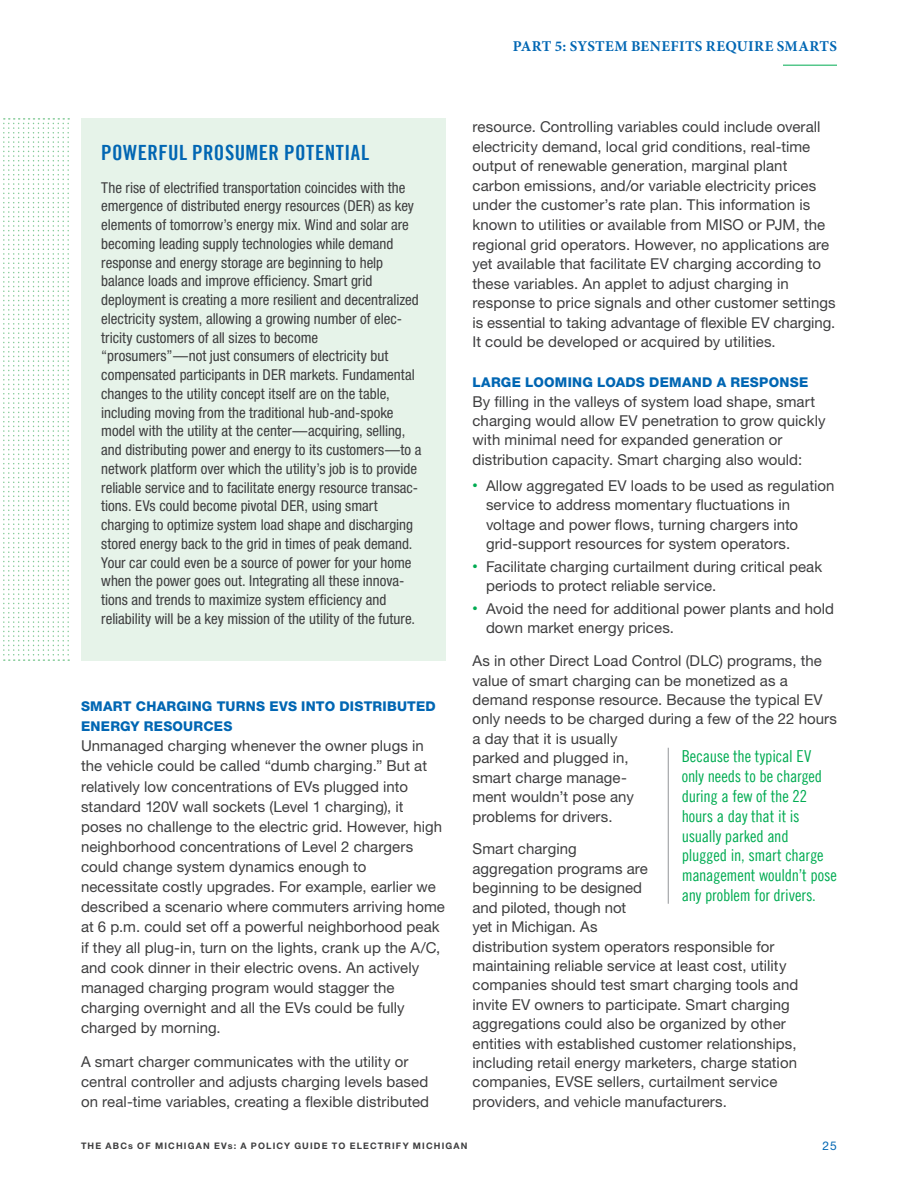
<style>
.page{position:relative;width:918px;height:1188px;background:#fff}
.page>*{position:absolute;margin:0;border:0;box-sizing:border-box;transform-origin:0 0}
.Sidebar_Header_1{font:21px "Trade Gothic LT Bold Cond Twenty";letter-spacing:.02em;color:#0166b3}
.Pullquote{font:16.5px/19.8px "Trade Gothic LT Cond Eighteen";letter-spacing:-.01em;color:#00ab52}
.Body_1{font:15px/19.5px "Helvetica Neue LT Std";letter-spacing:.005em;color:#3e3e3f}
.Sidebar_Body_1{font:condensed 15px/18.8px "Helvetica Neue LT Std";color:#3e3e3f}
.Body_2_-_No_space_af{font:15px/19.4px "Helvetica Neue LT Std";letter-spacing:.005em;color:#3e3e3f}
.Section_eyebrow_R{font:700 15px "Minion Pro";letter-spacing:.02em;color:#0166b3}
.Subhead_1{font:800 13.5px/20.1px "Helvetica Neue LT Std";letter-spacing:.02em;color:#0166b3}
.t1{font:12px "Helvetica Neue LT Std";color:#0166b3}
.t2{font:700 9px "Helvetica Neue LT Std";letter-spacing:.13em;color:#3e3e3f}
.s1{font-size:10.5px;color:#00ab52}
</style>
<div class="page">
<hr style="left:783px;top:65px;width:54px;height:1px;background:#00ab52">
<div style="left:81px;top:118px;width:365px;height:543px;background:#e6f3e9"></div>
<svg style="left:3px;top:118px;width:66px;height:543px"></svg>
<hr style="left:668px;top:748px;width:1px;height:156px;background:#939598">
<p class="Sidebar_Header_1" style="left:101px;top:140px;width:269px">POWERFUL PROSUMER POTENTIAL</p>
<p class="Sidebar_Body_1" style="left:101px;top:178px;width:322px">The rise of electrified transportation coincides with the emergence of distributed energy resources (DER) as key elements of tomorrow’s energy mix. Wind and solar are becoming leading supply technologies while demand response and energy storage are beginning to help balance loads and improve efficiency. Smart grid deployment is creating a more resilient and decentralized electricity system, allowing a growing number of elec&shy;tricity customers of all sizes to become “prosumers”—not just consumers of electricity but compensated participants in DER markets. Fundamental changes to the utility concept itself are on the table, including moving from the traditional hub-and-spoke model with the utility at the center—acquiring, selling, and distributing power and energy to its customers—to a network platform over which the utility’s job is to provide reliable service and to facilitate energy resource transac&shy;tions. EVs could become pivotal DER, using smart charging to optimize system load shape and discharging stored energy back to the grid in times of peak demand.<br>Your car could even be a source of power for your home when the power goes out. Integrating all these innova&shy;tions and trends to maximize system efficiency and reliability will be a key mission of the utility of the future.</p>
<p class="Subhead_1" style="left:81px;top:696px;width:356px">SMART CHARGING TURNS EVS INTO DISTRIBUTED<br>ENERGY RESOURCES</p>
<p class="Body_1" style="left:81px;top:736px;width:365px;line-height:20.1px">Unmanaged charging whenever the owner plugs in the vehicle could be called “dumb charging.” But at relatively low concentrations of EVs plugged into standard 120V wall sockets (Level 1 charging), it poses no challenge to the electric grid. However, high neighborhood concentrations of Level 2 chargers could change system dynamics enough to necessitate costly upgrades. For example, earlier we described a scenario where commuters arriving home at 6 p.m. could set off a powerful neighborhood peak if they all plug-in, turn on the lights, crank up the A/C, and cook dinner in their electric ovens. An actively managed charging program would stagger the charging overnight and all the EVs could be fully charged by morning.</p>
<p class="Body_1" style="left:81px;top:1051px;width:350px;line-height:20.1px">A smart charger communicates with the utility or central controller and adjusts charging levels based on real-time variables, creating a flexible distributed</p>
<p class="Section_eyebrow_R" style="left:513px;top:36px;width:326px">PART 5: SYSTEM BENEFITS REQUIRE SMARTS</p>
<p class="Body_1" style="left:472px;top:117px;width:365px">resource. Controlling variables could include overall electricity demand, local grid conditions, real-time output of renewable generation, marginal plant carbon emissions, and/or variable electricity prices under the customer’s rate plan. This information is known to utilities or available from MISO or PJM, the regional grid operators. However, no applications are yet available that facilitate EV charging according to these variables. An applet to adjust charging in response to price signals and other customer settings is essential to taking advantage of flexible EV charging.<br>It could be developed or acquired by utilities.</p>
<p class="Subhead_1" style="left:472px;top:372px;width:337px">LARGE LOOMING LOADS DEMAND A RESPONSE</p>
<p class="Body_2_-_No_space_af" style="left:472px;top:391px;width:355px">By filling in the valleys of system load shape, smart charging would allow EV penetration to grow quickly with minimal need for expanded generation or distribution capacity. Smart charging also would:</p>
<p class="Body_1" style="left:486px;top:476px;width:350px;text-indent:-14px"><span class="s1">•</span> Allow aggregated EV loads to be used as regulation service to address momentary fluctuations in voltage and power flows, turning chargers into grid-support resources for system operators.</p>
<p class="Body_1" style="left:486px;top:557px;width:338px;text-indent:-14px"><span class="s1">•</span> Facilitate charging curtailment during critical peak periods to protect reliable service.</p>
<p class="Body_1" style="left:486px;top:599px;width:350px;text-indent:-14px"><span class="s1">•</span> Avoid the need for additional power plants and hold down market energy prices.</p>
<p class="Body_1" style="left:472px;top:651px;width:366px">As in other Direct Load Control (DLC) programs, the value of smart charging can be monetized as a demand response resource. Because the typical EV only needs to be charged during a few of the 22 hours a day that it is usually<br>parked and plugged in,<br>smart charge manage-<br>ment wouldn’t pose any<br>problems for drivers.</p>
<p class="Body_1" style="left:472px;top:839px;width:327px">Smart charging<br>aggregation programs are<br>beginning to be designed<br>and piloted, though not<br>yet in Michigan. As<br>distribution system operators responsible for maintaining reliable service at least cost, utility companies should test smart charging tools and invite EV owners to participate. Smart charging aggregations could also be organized by other entities with established customer relationships, including retail energy marketers, charge station companies, EVSE sellers, curtailment service providers, and vehicle manufacturers.</p>
<p class="Pullquote" style="left:682px;top:746px;width:157px">Because the typical EV only needs to be charged during a few of the 22 hours a day that it is usually parked and plugged in, smart charge management wouldn’t pose any problem for drivers.</p>
<p class="t2" style="left:81px;top:1140px;width:388px">THE ABCs OF MICHIGAN EVs: A POLICY GUIDE TO ELECTRIFY MICHIGAN</p>
<p class="t1" style="left:823px;top:1139px;width:16px">25</p>
</div>
